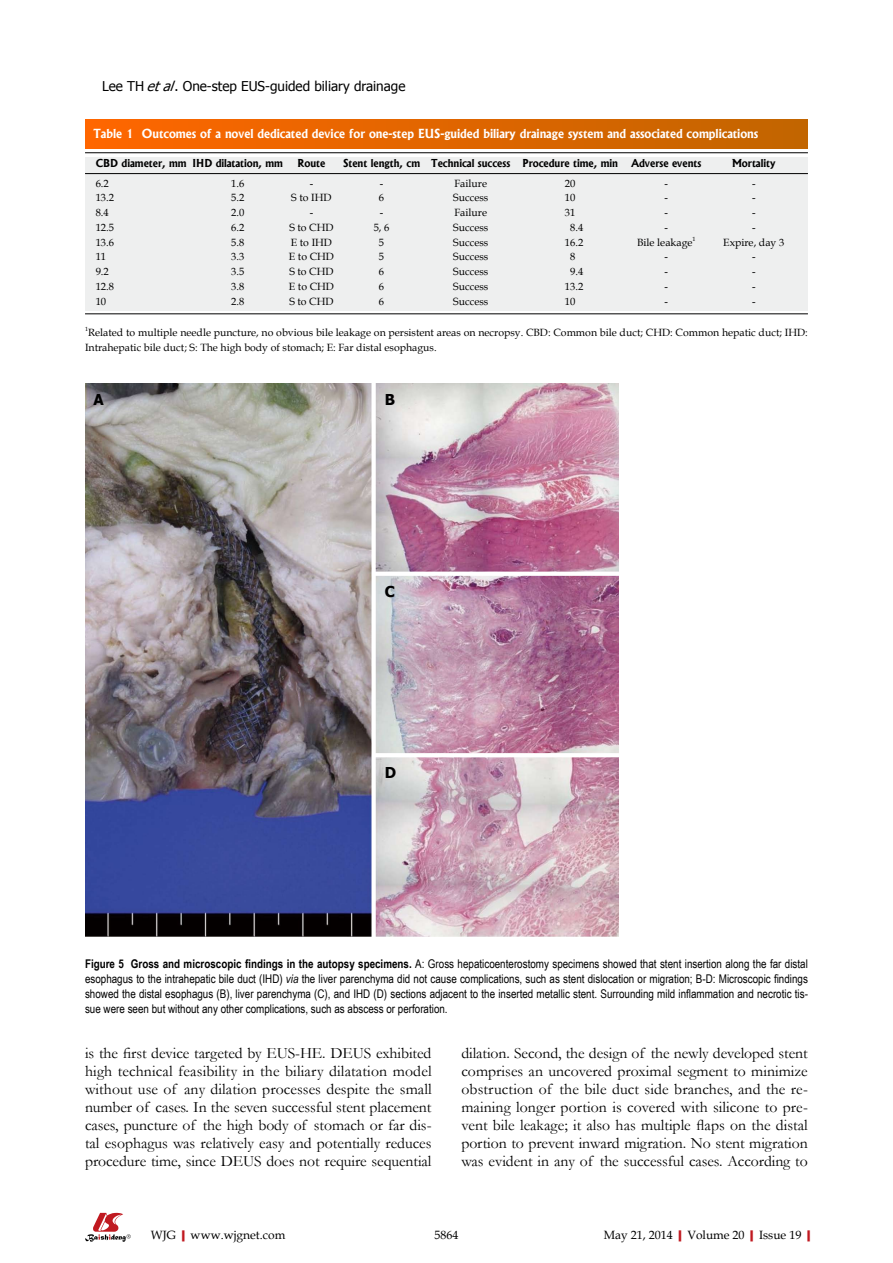
<style>
.page{position:relative;width:893px;height:1263px;background:#fff}
.page>*{position:absolute;margin:0;border:0;box-sizing:border-box;transform-origin:0 0}
.t1{font:15.75px/18px "Garamond";letter-spacing:-.005em;color:#000;text-align:justify}
.t2{font:700 15px "Tahoma";color:#000}
.t3{font:13.5px "Tahoma";color:#000}
.t4{font:12px/15px "Arial Narrow";color:#000;text-align:justify}
.t5{font:700 12px "Albertus";color:#fff}
.t6{font:12px "Book Antiqua";color:#000}
.t7{font:10.5px/15px "Book Antiqua";color:#000}
.t8{font:700 10.5px "Albertus";color:#000}
.t9{font:6.15px "Book Antiqua";color:#000}
.s1{font-style:italic}
.s2{font-weight:700}
.s3{font-weight:700;color:#c01920}
</style>
<div class="page">
<div style="left:85px;top:119px;width:723px;height:29px;background:linear-gradient(to right,#f60,#c16500)"></div>
<div style="left:85px;top:157px;width:723px;height:153px;background:#eeefef"></div>
<hr style="left:85px;top:152px;width:723px;height:1px;background:#000">
<hr style="left:85px;top:173px;width:723px;height:1px;background:#000">
<hr style="left:85px;top:313px;width:723px;height:1px;background:#000">
<img style="left:85px;top:384px;width:534px;height:552px">
<div style="left:371px;top:375px;width:5px;height:563px;background:#fff"></div>
<hr style="left:372px;top:572px;width:250px;height:4px;background:#fff">
<hr style="left:372px;top:753px;width:250px;height:4px;background:#fff">
<svg style="left:85px;top:1213px;width:46px;height:29px"></svg>
<p class="t3" style="left:102px;top:77px;width:305px">Lee TH <span class="s1">etal</span>. One-step EUS-guided biliary drainage</p>
<p class="t5" style="left:94px;top:126px;width:666px">Table 1 Outcomes of a novel dedicated device for one-step EUS-guided biliary drainage system and associated complications</p>
<p class="t8" style="left:96px;top:157px;width:189px">CBD diameter, mm IHD dilatation, mm</p>
<p class="t8" style="left:297px;top:157px;width:29px">Route</p>
<p class="t8" style="left:343px;top:157px;width:276px">Stent length, cm Technical success Procedure time, min</p>
<p class="t8" style="left:631px;top:157px;width:71px">Adverse events</p>
<p class="t8" style="left:732px;top:157px;width:45px">Mortality</p>
<p class="t7" style="left:96px;top:175px;width:15px">6.2</p>
<p class="t7" style="left:231px;top:175px;width:15px">1.6</p>
<p class="t7" style="left:310px;top:175px;width:5px">-</p>
<p class="t7" style="left:380px;top:175px;width:5px">-</p>
<p class="t7" style="left:454px;top:175px;width:34px">Failure</p>
<p class="t7" style="left:565px;top:175px;width:12px">20</p>
<p class="t7" style="left:665px;top:175px;width:5px">-</p>
<p class="t7" style="left:752px;top:175px;width:5px">-</p>
<p class="t7" style="left:96px;top:190px;width:20px">13.2</p>
<p class="t7" style="left:231px;top:190px;width:15px">5.2</p>
<p class="t7" style="left:291px;top:190px;width:42px">S to IHD</p>
<p class="t7" style="left:379px;top:190px;width:7px">6</p>
<p class="t7" style="left:453px;top:190px;width:37px">Success</p>
<p class="t7" style="left:565px;top:190px;width:12px">10</p>
<p class="t7" style="left:665px;top:190px;width:5px">-</p>
<p class="t7" style="left:752px;top:190px;width:5px">-</p>
<p class="t7" style="left:96px;top:205px;width:15px">8.4</p>
<p class="t7" style="left:231px;top:205px;width:15px">2.0</p>
<p class="t7" style="left:310px;top:205px;width:5px">-</p>
<p class="t7" style="left:380px;top:205px;width:5px">-</p>
<p class="t7" style="left:454px;top:205px;width:34px">Failure</p>
<p class="t7" style="left:565px;top:205px;width:12px">31</p>
<p class="t7" style="left:665px;top:205px;width:5px">-</p>
<p class="t7" style="left:752px;top:205px;width:5px">-</p>
<p class="t7" style="left:96px;top:220px;width:20px">12.5</p>
<p class="t7" style="left:231px;top:220px;width:15px">6.2</p>
<p class="t7" style="left:289px;top:220px;width:46px">S to CHD</p>
<p class="t7" style="left:374px;top:220px;width:17px">5, 6</p>
<p class="t7" style="left:453px;top:220px;width:37px">Success</p>
<p class="t7" style="left:570px;top:220px;width:15px">8.4</p>
<p class="t7" style="left:665px;top:220px;width:5px">-</p>
<p class="t7" style="left:752px;top:220px;width:5px">-</p>
<p class="t7" style="left:96px;top:234px;width:20px">13.6</p>
<p class="t7" style="left:231px;top:234px;width:15px">5.8</p>
<p class="t7" style="left:291px;top:234px;width:43px">E to IHD</p>
<p class="t7" style="left:379px;top:234px;width:7px">5</p>
<p class="t7" style="left:453px;top:234px;width:37px">Success</p>
<p class="t7" style="left:565px;top:234px;width:20px">16.2</p>
<p class="t7" style="left:637px;top:234px;width:57px">Bile leakage</p>
<p class="t9" style="left:692px;top:234px;width:5px">1</p>
<p class="t7" style="left:723px;top:234px;width:63px">Expire, day 3</p>
<p class="t7" style="left:96px;top:249px;width:12px">11</p>
<p class="t7" style="left:231px;top:249px;width:15px">3.3</p>
<p class="t7" style="left:289px;top:249px;width:47px">E to CHD</p>
<p class="t7" style="left:379px;top:249px;width:7px">5</p>
<p class="t7" style="left:453px;top:249px;width:37px">Success</p>
<p class="t7" style="left:570px;top:249px;width:7px">8</p>
<p class="t7" style="left:665px;top:249px;width:5px">-</p>
<p class="t7" style="left:752px;top:249px;width:5px">-</p>
<p class="t7" style="left:96px;top:264px;width:15px">9.2</p>
<p class="t7" style="left:231px;top:264px;width:15px">3.5</p>
<p class="t7" style="left:289px;top:264px;width:46px">S to CHD</p>
<p class="t7" style="left:379px;top:264px;width:7px">6</p>
<p class="t7" style="left:453px;top:264px;width:37px">Success</p>
<p class="t7" style="left:570px;top:264px;width:15px">9.4</p>
<p class="t7" style="left:665px;top:264px;width:5px">-</p>
<p class="t7" style="left:752px;top:264px;width:5px">-</p>
<p class="t7" style="left:96px;top:279px;width:20px">12.8</p>
<p class="t7" style="left:231px;top:279px;width:15px">3.8</p>
<p class="t7" style="left:289px;top:279px;width:47px">E to CHD</p>
<p class="t7" style="left:379px;top:279px;width:7px">6</p>
<p class="t7" style="left:453px;top:279px;width:37px">Success</p>
<p class="t7" style="left:565px;top:279px;width:20px">13.2</p>
<p class="t7" style="left:665px;top:279px;width:5px">-</p>
<p class="t7" style="left:752px;top:279px;width:5px">-</p>
<p class="t7" style="left:96px;top:293px;width:12px">10</p>
<p class="t7" style="left:231px;top:293px;width:15px">2.8</p>
<p class="t7" style="left:289px;top:293px;width:46px">S to CHD</p>
<p class="t7" style="left:379px;top:293px;width:7px">6</p>
<p class="t7" style="left:453px;top:293px;width:37px">Success</p>
<p class="t7" style="left:565px;top:293px;width:12px">10</p>
<p class="t7" style="left:665px;top:293px;width:5px">-</p>
<p class="t7" style="left:752px;top:293px;width:5px">-</p>
<p class="t9" style="left:85px;top:324px;width:5px">1</p>
<p class="t7" style="left:85px;top:325px;width:724px">Related to multiple needle puncture, no obvious bile leakage on persistent areas on necropsy. CBD: Common bile duct; CHD: Common hepatic duct; IHD:<br>Intrahepatic bile duct; S: The high body of stomach; E: Far distal esophagus.</p>
<p class="t2" style="left:94px;top:389px;width:12px">A</p>
<p class="t2" style="left:385px;top:389px;width:12px">B</p>
<p class="t2" style="left:385px;top:581px;width:12px">C</p>
<p class="t2" style="left:385px;top:762px;width:13px">D</p>
<p class="t4" style="left:85px;top:956px;width:724px"><span class="s2">Figure 5 Gross and microscopic findings in the autopsy specimens.</span> A: Gross hepaticoenterostomy specimens showed that stent insertion along the far distal esophagus to the intrahepatic bile duct (IHD) <span class="s1">via</span> the liver parenchyma did not cause complications, such as stent dislocation or migration; B-D: Microscopic findings showed the distal esophagus (B), liver parenchyma (C), and IHD (D) sections adjacent to the inserted metallic stent. Surrounding mild inflammation and necrotic tis&shy;sue were seen but without any other complications, such as abscess or perforation.</p>
<p class="t1" style="left:85px;top:1043px;width:348px">is the first device targeted by EUS-HE. DEUS exhibited high technical feasibility in the biliary dilatation model without use of any dilation processes despite the small number of cases. In the seven successful stent placement cases, puncture of the high body of stomach or far dis&shy;tal esophagus was relatively easy and potentially reduces procedure time, since DEUS does not require sequential</p>
<p class="t1" style="left:461px;top:1043px;width:348px">dilation. Second, the design of the newly developed stent comprises an uncovered proximal segment to minimize obstruction of the bile duct side branches, and the re&shy;maining longer portion is covered with silicone to pre&shy;vent bile leakage; it also has multiple flaps on the distal portion to prevent inward migration. No stent migration was evident in any of the successful cases. According to</p>
<p class="t6" style="left:151px;top:1226px;width:136px">WJG<span class="s3">|</span>www.wjgnet.com</p>
<p class="t6" style="left:434px;top:1226px;width:25px">5864</p>
<p class="t6" style="left:604px;top:1226px;width:214px">May 21, 2014<span class="s3">|</span>Volume 20<span class="s3">|</span>Issue 19<span class="s3">|</span></p>
</div>
